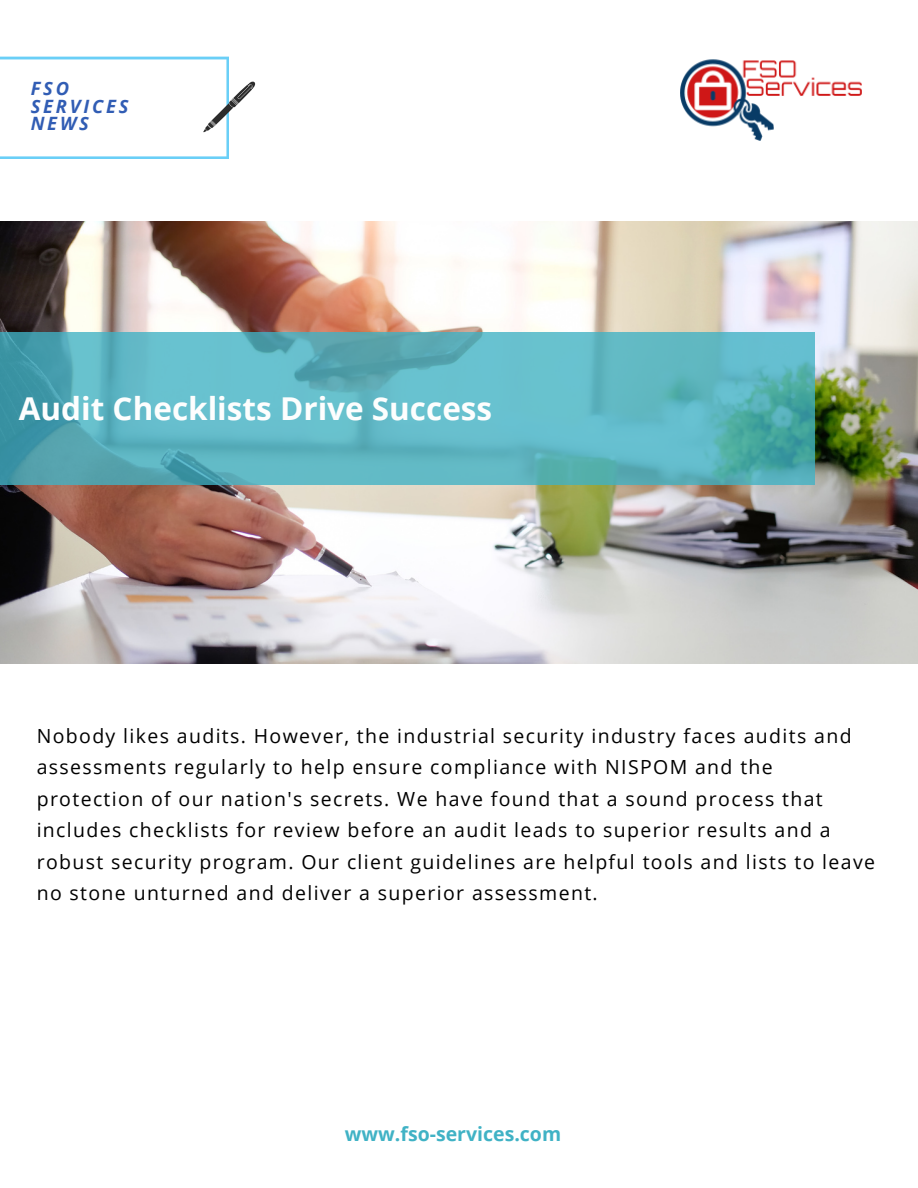
<style>
.page{position:relative;width:918px;height:1188px;background:#fff}
.page>*{position:absolute;margin:0;border:0;box-sizing:border-box;transform-origin:0 0}
.t1{font:700 31.5px "Open Sans";color:#fdfefe}
.t2{font:19.5px/31.5px "Open Sans";letter-spacing:.07em;color:#000}
.t3{font:700 19.5px "Open Sans";color:#40b2c5}
.t4{font:italic 700 18.3px/17.2px "Open Sans";letter-spacing:.15em;color:#315db4}
</style>
<div class="page">
<svg style="left:0;top:57px;width:256px;height:102px"></svg>
<img style="left:680px;top:59px;width:182px;height:82px">
<img style="left:0;top:221px;width:918px;height:442px">
<svg style="left:0;top:332px;width:814px;height:152px;background:#5cb4bf"></svg>
<h3 class="t4" style="left:31px;top:80px;width:99px">FSO<br>SERVICES<br>NEWS</h3>
<p class="t1" style="left:19px;top:386px;width:475px">Audit Checklists Drive Success</p>
<h1 class="t2" style="left:37px;top:720px;width:840px">Nobody likes audits. However, the industrial security industry faces audits and assessments regularly to help ensure compliance with NISPOM and the protection of our nation's secrets. We have found that a sound process that includes checklists for review before an audit leads to superior results and a robust security program. Our client guidelines are helpful tools and lists to leave no stone unturned and deliver a superior assessment.</h1>
<p class="t3" style="left:345px;top:1120px;width:218px">www.fso-services.com</p>
</div>
